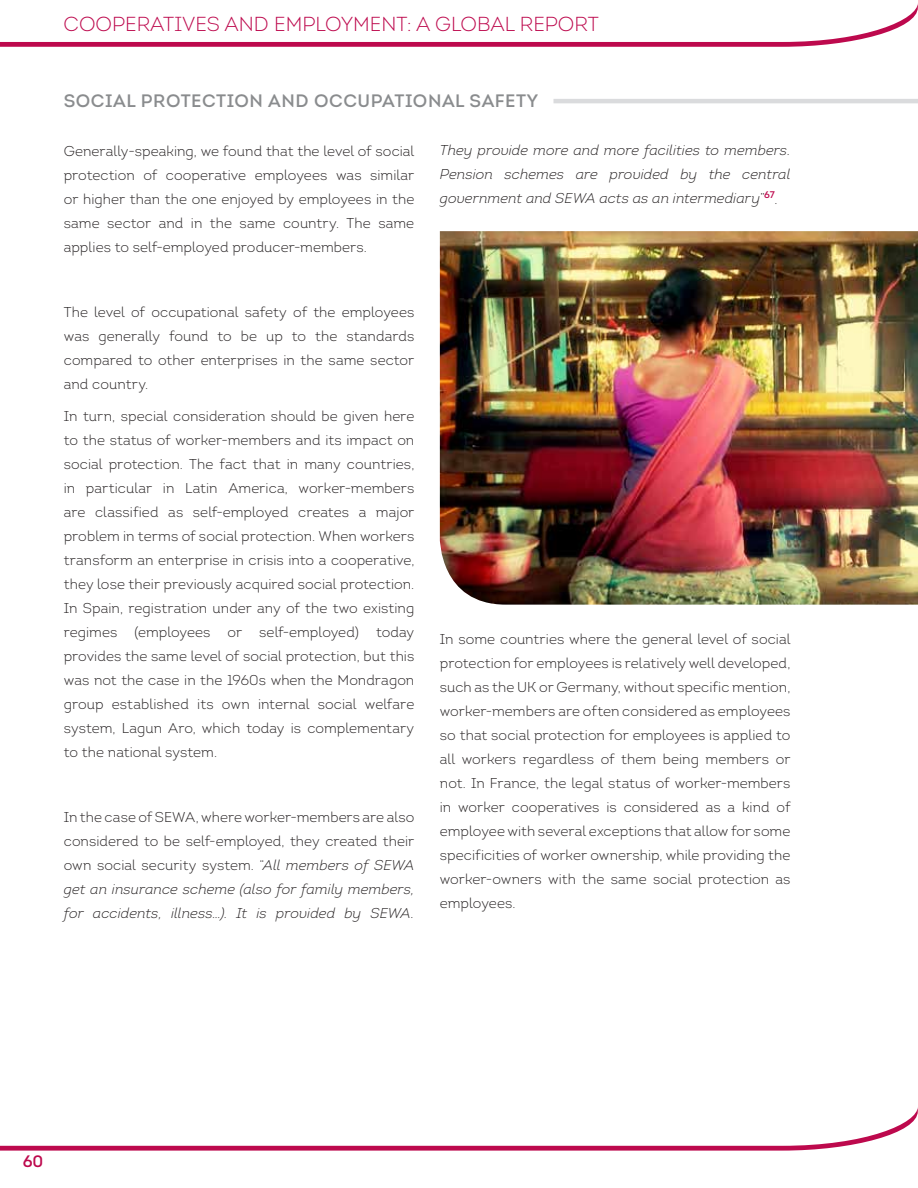
<style>
.page{position:relative;width:918px;height:1188px;background:#fff}
.page>*{position:absolute;margin:0;border:0;box-sizing:border-box;transform-origin:0 0}
.t1{font:300 20.25px "Intro";color:#bd094d}
.t2{font:18px "Intro";color:#8a8c8e}
.t3{font:16.5px "Intro";color:#bd094d}
.t4{font:300 14.25px/24px "Intro";letter-spacing:.005em;color:#231f20;text-align:justify}
.t5{font:italic 300 14.25px/24px "Intro";letter-spacing:.005em;color:#231f20;text-align:justify}
.s1{font-style:normal}
.s2{font-style:italic}
</style>
<div class="page">
<svg style="left:0;top:1107px;width:918px;height:44px"></svg>
<svg style="left:0;top:3px;width:918px;height:44px"></svg>
<img style="left:440px;top:231px;width:478px;height:374px">
<hr style="left:554px;top:99px;width:364px;height:4px;background:#dadbdd">
<h1 class="t1" style="left:64px;top:12px;width:537px">COOPERATIVES AND EMPLOYMENT: A GLOBAL REPORT</h1>
<p class="t2" style="left:64px;top:89px;width:25px">SOCIAL</p>
<p class="t2" style="left:141px;top:89px;width:13px">PROTECTION</p>
<p class="t2" style="left:268px;top:89px;width:15px">AND</p>
<p class="t2" style="left:314px;top:89px;width:15px">OCC</p>
<p class="t2" style="left:358px;top:89px;width:26px">UPATIONAL</p>
<p class="t2" style="left:470px;top:89px;width:13px">SAFETY</p>
<p class="t4" style="left:64px;top:139px;width:352px">Generally-speaking, we found that the level of social protection of cooperative employees was similar or higher than the one enjoyed by employees in the same sector and in the same country. The same applies to self-employed producer-members.</p>
<p class="t5" style="left:440px;top:139px;width:352px">They provide more and more facilities to members.<br>Pension schemes are provided by the central government and SEWA acts as an intermediary<span class="s1">”</span><sup>67</sup><span class="s1">.</span></p>
<p class="t4" style="left:64px;top:300px;width:352px">The level of occupational safety of the employees was generally found to be up to the standards compared to other enterprises in the same sector and country.</p>
<p class="t4" style="left:64px;top:404px;width:352px">In turn, special consideration should be given here to the status of worker-members and its impact on social protection. The fact that in many countries, in particular in Latin America, worker-members are classified as self-employed creates a major problem in terms of social protection. When workers transform an enterprise in crisis into a cooperative, they lose their previously acquired social protection.<br>In Spain, registration under any of the two existing regimes (employees or self-employed) today provides the same level of social protection, but this was not the case in the 1960s when the Mondragon group established its own internal social welfare system, Lagun Aro, which today is complementary to the national system.</p>
<p class="t4" style="left:64px;top:805px;width:352px">In the case of SEWA, where worker-members are also considered to be self-employed, they created their own social security system. “<span class="s2">All members of SEWA get an insurance scheme (also for family members, for accidents, illness…). It is provided by SEWA.</span></p>
<p class="t4" style="left:440px;top:627px;width:352px">In some countries where the general level of social protection for employees is relatively well developed, such as the UK or Germany, without specific mention, worker-members are often considered as employees so that social protection for employees is applied to all workers regardless of them being members or not. In France, the legal status of worker-members in worker cooperatives is considered as a kind of employee with several exceptions that allow for some specificities of worker ownership, while providing the worker-owners with the same social protection as employees.</p>
<p class="t3" style="left:23px;top:1151px;width:22px">60</p>
</div>
